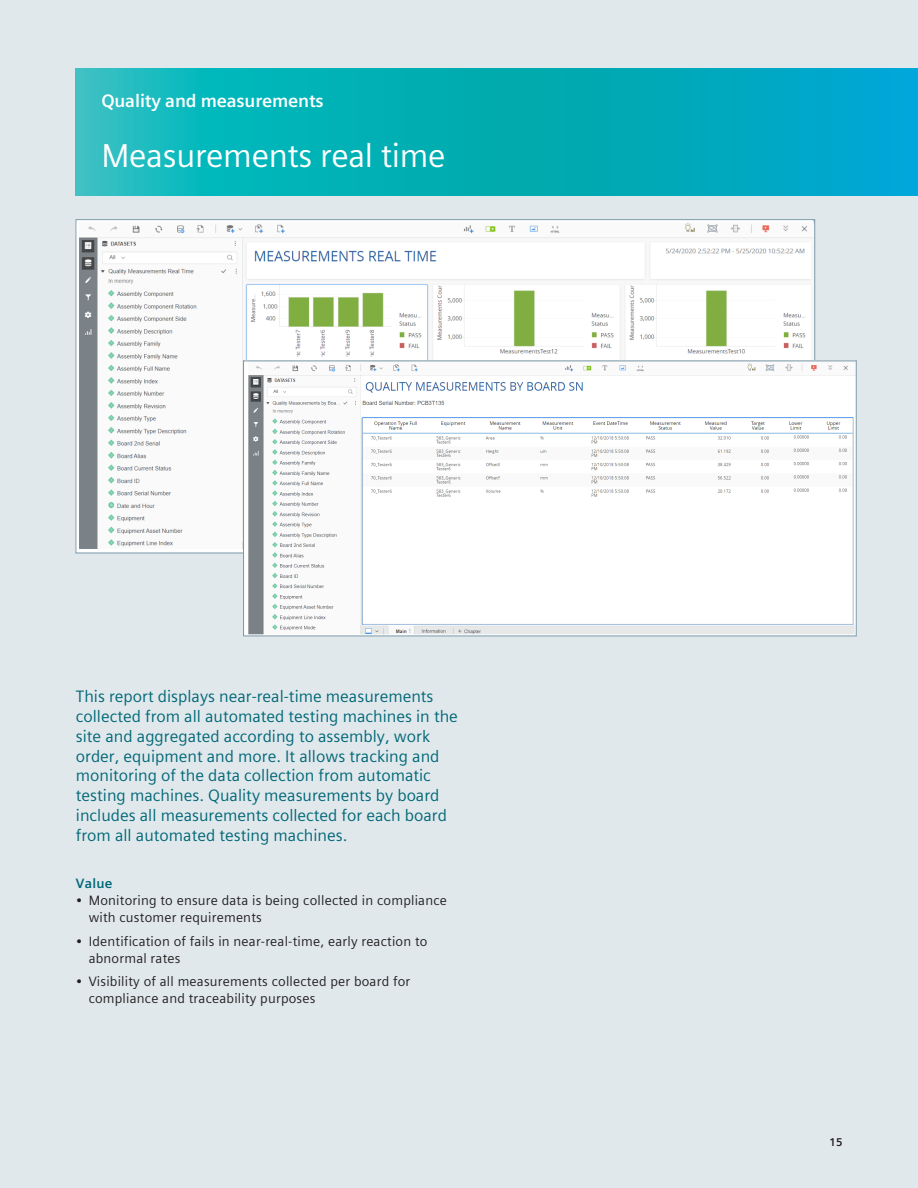
<style>
.page{position:relative;width:918px;height:1188px;background:#e0e8ec}
.page>*{position:absolute;margin:0;border:0;box-sizing:border-box;transform-origin:0 0}
.Head_Snow_26_pt_120{font:33px "Siemens Sans Global";letter-spacing:-.01em;color:#fff}
.Head_Snow_26_pt_120-2{font:700 18px "Siemens Sans Global";letter-spacing:-.01em;color:#fff}
.t1{font:16.5px/19.8px "Siemens Sans Global";color:#006776}
.t2{font:13.5px/17px "Siemens Sans Global";letter-spacing:.015em;color:#231f20}
.Body_text_HEAD_lt_bl{font:700 13.5px "Siemens Sans Global";letter-spacing:.015em;color:#006776}
.t3{font:700 11.25px "Siemens Sans Global";color:#231f20}
</style>
<div class="page">
<svg style="left:76px;top:68px;width:842px;height:128px"></svg>
<img style="left:78px;top:221px;width:735px;height:330px">
<img style="left:245px;top:363px;width:609px;height:271px">
<div style="left:243px;top:361px;width:613px;height:275px;border:1px solid #7b99a9"></div>
<p class="Head_Snow_26_pt_120-2" style="left:101px;top:87px;width:224px">Quality and measurements</p>
<p class="Head_Snow_26_pt_120" style="left:101px;top:131px;width:346px">Measurements real time</p>
<p class="t1" style="left:76px;top:687px;width:384px">This report displays near-real-time measurements collected from all automated testing machines in the site and aggregated according to assembly, work order, equipment and more. It allows tracking and monitoring of the data collection from automatic testing machines. Quality measurements by board includes all measurements collected for each board from all automated testing machines.</p>
<p class="Body_text_HEAD_lt_bl" style="left:76px;top:873px;width:38px">Value</p>
<p class="t2" style="left:89px;top:892px;width:360px;text-indent:-13px">• Monitoring to ensure data is being collected in compliance with customer requirements</p>
<p class="t2" style="left:89px;top:933px;width:340px;text-indent:-13px">• Identification of fails in near-real-time, early reaction to abnormal rates</p>
<p class="t2" style="left:89px;top:973px;width:323px;text-indent:-13px">• Visibility of all measurements collected per board for compliance and traceability purposes</p>
<p class="t3" style="left:829px;top:1134px;width:15px">15</p>
</div>
